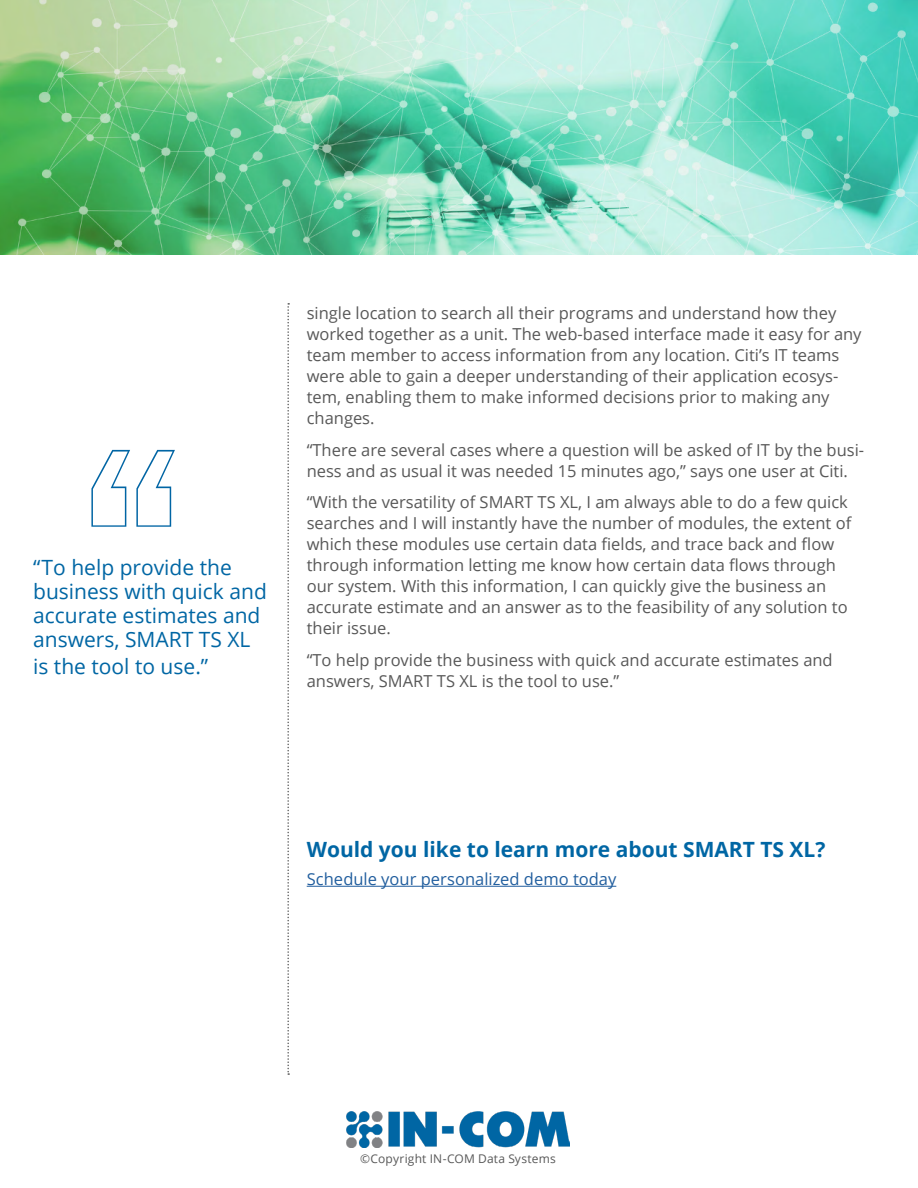
<style>
.page{position:relative;width:918px;height:1188px;background:#fff}
.page>*{position:absolute;margin:0;border:0;box-sizing:border-box;transform-origin:0 0}
.t1{font:500 condensed 300px "Franklin Gothic";color:#fff}
.t2{font:21px/24px "Open Sans";color:#0066a4}
.t3{font:700 21px "Open Sans";color:#0066a4}
.t4{font:16.5px/21px "Open Sans";color:#585858}
.t5{font:16.5px "Open Sans";color:#215e9e}
.t6{font:12px "Open Sans";letter-spacing:.015em;color:#585858}
</style>
<div class="page">
<svg style="left:287px;top:303px;width:2px;height:772px"></svg>
<img style="left:347px;top:1112px;width:222px;height:36px">
<img style="left:0;top:0;width:918px;height:255px">
<hr style="left:307px;top:886px;width:309px;height:1px;background:#215e9e">
<svg style="left:91px;top:449px;width:84px;height:78px"></svg>
<h1 class="t1" style="left:77px;top:358px;width:114px">“</h1>
<p class="t2" style="left:33px;top:555px;width:235px">“To help provide the business with quick and accurate estimates and answers, SMART TS XL</p>
<p class="t2" style="left:33px;top:654px;width:177px">is the tool to use.”</p>
<p class="t4" style="left:307px;top:302px;width:556px">single location to search all their programs and understand how they worked together as a unit. The web-based interface made it easy for any team member to access information from any location. Citi’s IT teams were able to gain a deeper understanding of their application ecosys&shy;tem, enabling them to make informed decisions prior to making any changes.</p>
<p class="t4" style="left:307px;top:439px;width:559px">“There are several cases where a question will be asked of IT by the busi&shy;ness and as usual it was needed 15 minutes ago,” says one user at Citi.</p>
<p class="t4" style="left:307px;top:491px;width:546px">“With the versatility of SMART TS XL, I am always able to do a few quick searches and I will instantly have the number of modules, the extent of which these modules use certain data fields, and trace back and flow through information letting me know how certain data flows through our system. With this information, I can quickly give the business an accurate estimate and an answer as to the feasibility of any solution to their issue.</p>
<p class="t4" style="left:307px;top:649px;width:528px">“To help provide the business with quick and accurate estimates and answers, SMART TS XL is the tool to use.”</p>
<p class="t3" style="left:307px;top:835px;width:520px">Would you like to learn more about SMART TS XL?</p>
<p class="t5" style="left:307px;top:868px;width:311px">Schedule your personalized demo today</p>
<p class="t6" style="left:360px;top:1150px;width:197px">©Copyright IN-COM Data Systems</p>
</div>
